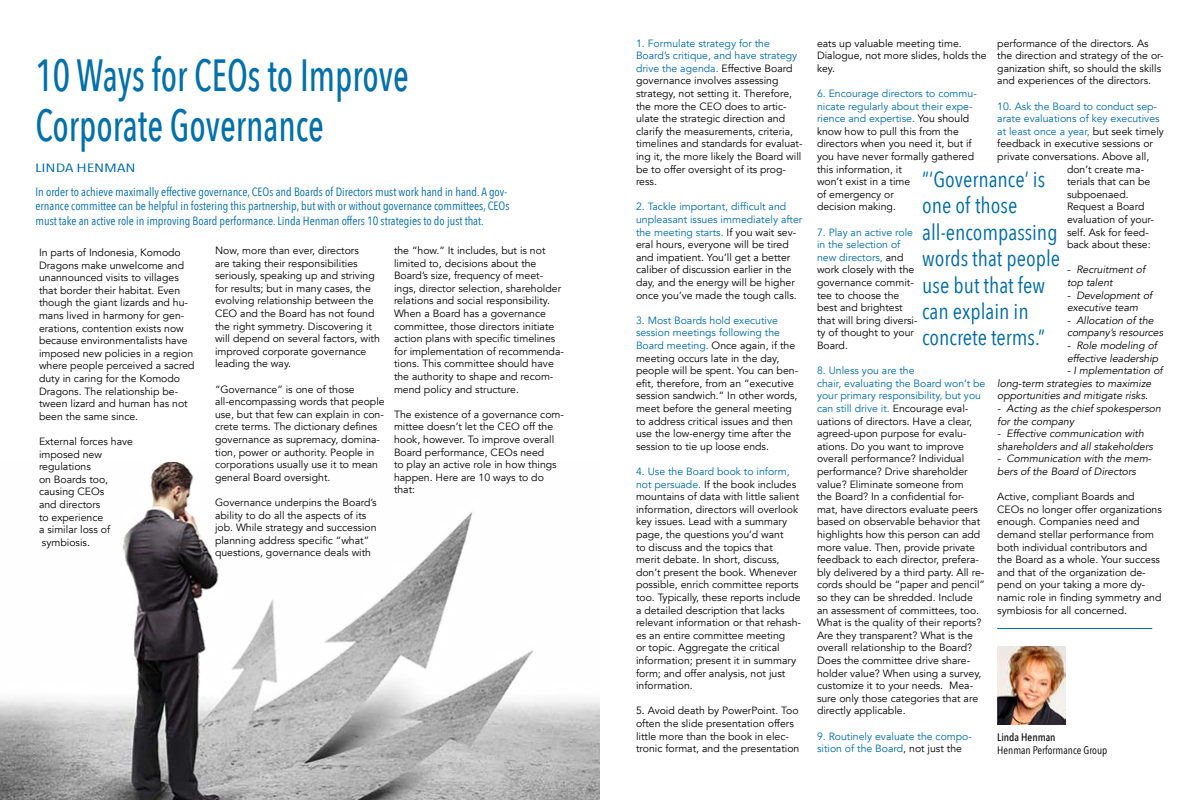
<style>
.page{position:relative;width:1200px;height:800px;background:#fff}
.page>*{position:absolute;margin:0;border:0;box-sizing:border-box;transform-origin:0 0}
.t1{font:500 45px/50px "Avenir Next Condensed";color:#0070a9;scale:.8 1}
.t2{font:22px/26.4px "Avenir Next Condensed";color:#006aa5}
.t3{font:12px/14.4px "Avenir Next Condensed";color:#006aa5}
.t4{font:12px/24px "Avenir Next Condensed";color:#006aa5;scale:1.5 1}
.t5{font:11px "Avenir Next Condensed";color:#000}
.t6{font:500 11px "Avenir Next Condensed";color:#000}
.t7{font:10.5px/12.6px "Avenir";color:#000}
.t8{font:italic 10.5px/12.6px "Avenir";color:#000}
.t9{font:10.5px/12.6px "Avenir";color:#006aa5}
.s1{color:#006aa5}
.s2{color:#000}
.s3{font-style:normal}
</style>
<div class="page">
<hr style="left:997px;top:628px;width:155px;height:1px;background:#006aa5">
<img style="left:997px;top:646px;width:69px;height:78px">
<img style="left:0;top:463px;width:600px;height:337px">
<h1 class="t1" style="left:36px;top:50px;width:468px">10 Ways for CEOs to Improve<br>Corporate Governance</h1>
<p class="t4" style="left:35px;top:155px;width:316px">LINDA HENMAN<br>In order to achieve maximally effective governance, CEOs and Boards of Directors must work hand in hand. A gov-</p>
<p class="t3" style="left:36px;top:198px;width:476px">ernance committee can be helpful in fostering this partnership, but with or without governance committees, CEOs must take an active role in improving Board performance. Linda Henman offers 10 strategies to do just that.</p>
<p class="t7" style="left:39px;top:246px;width:157px">In parts of Indonesia, Komodo<br>Dragons make unwelcome and unannounced visits to villages that border their habitat. Even though the giant lizards and hu&shy;mans lived in harmony for gen&shy;erations, contention exists now because environmentalists have imposed new policies in a region where people perceived a sacred duty in caring for the Komodo<br>Dragons. The relationship be&shy;tween lizard and human has not been the same since.</p>
<p class="t7" style="left:39px;top:435px;width:96px">External forces have imposed new regulations<br>on Boards too, causing CEOs<br>and directors<br>to experience<br>a similar loss of symbiosis.</p>
<p class="t7" style="left:215px;top:244px;width:166px">Now, more than ever, directors<br>are taking their responsibilities seriously, speaking up and striving for results; but in many cases, the evolving relationship between the<br>CEO and the Board has not found the right symmetry. Discovering it will depend on several factors, with improved corporate governance leading the way.</p>
<p class="t7" style="left:215px;top:383px;width:171px">“Governance” is one of those all-encompassing words that people use, but that few can explain in con&shy;crete terms. The dictionary defines governance as supremacy, domina&shy;tion, power or authority. People in corporations usually use it to mean general Board oversight.</p>
<p class="t7" style="left:215px;top:496px;width:163px">Governance underpins the Board’s ability to do all the aspects of its job. While strategy and succession planning address specific “what” questions, governance deals with</p>
<p class="t7" style="left:394px;top:244px;width:172px">the “how.” It includes, but is not limited to, decisions about the Board’s size, frequency of meet&shy;ings, director selection, shareholder relations and social responsibility.<br>When a Board has a governance committee, those directors initiate action plans with specific timelines for implementation of recommenda&shy;tions. This committee should have the authority to shape and recom&shy;mend policy and structure.</p>
<p class="t7" style="left:394px;top:408px;width:172px">The existence of a governance com&shy;mittee doesn’t let the CEO off the hook, however. To improve overall<br>Board performance, CEOs need<br>to play an active role in how things happen. Here are 10 ways to do that:</p>
<p class="t7" style="left:636px;top:37px;width:168px"><span class="s1">1. Formulate strategy for the<br>Board’s critique, and have strategy drive the agenda.</span> Effective Board governance involves assessing strategy, not setting it. Therefore, the more the CEO does to artic&shy;ulate the strategic direction and clarify the measurements, criteria, timelines and standards for evaluat&shy;ing it, the more likely the Board will be to offer oversight of its prog&shy;ress.</p>
<p class="t7" style="left:636px;top:201px;width:168px"><span class="s1">2. Tackle important, difficult and unpleasant issues immediately after the meeting starts.</span> If you wait sev&shy;eral hours, everyone will be tired and impatient. You’ll get a better caliber of discussion earlier in the day, and the energy will be higher once you’ve made the tough calls.</p>
<p class="t7" style="left:636px;top:314px;width:164px"><span class="s1">3. Most Boards hold executive session meetings following the<br>Board meeting.</span> Once again, if the meeting occurs late in the day, people will be spent. You can ben&shy;efit, therefore, from an “executive session sandwich.” In other words, meet before the general meeting to address critical issues and then use the low-energy time after the session to tie up loose ends.</p>
<p class="t7" style="left:636px;top:465px;width:167px"><span class="s1">4. Use the Board book to inform, not persuade.</span> If the book includes mountains of data with little salient information, directors will overlook key issues. Lead with a summary page, the questions you’d want<br>to discuss and the topics that<br>merit debate. In short, discuss, don’t present the book. Whenever possible, enrich committee reports too. Typically, these reports include a detailed description that lacks relevant information or that rehash&shy;es an entire committee meeting<br>or topic. Aggregate the critical information; present it in summary form; and offer analysis, not just information.</p>
<p class="t7" style="left:636px;top:705px;width:165px">5. Avoid death by PowerPoint. Too often the slide presentation offers little more than the book in elec&shy;tronic format, and the presentation</p>
<p class="t7" style="left:997px;top:37px;width:168px">performance of the directors. As the direction and strategy of the or&shy;ganization shift, so should the skills and experiences of the directors.</p>
<p class="t9" style="left:997px;top:100px;width:161px">10. Ask the Board to conduct sep-</p>
<p class="t9" style="left:997px;top:112px;width:164px">arate evaluations of key executives</p>
<p class="t9" style="left:997px;top:125px;width:168px">at least once a year, <span class="s2">but seek timely</span></p>
<p class="t7" style="left:997px;top:138px;width:157px">feedback in executive sessions or</p>
<p class="t7" style="left:997px;top:150px;width:154px">private conversations. Above all,</p>
<p class="t7" style="left:1067px;top:163px;width:79px">don’t create ma-</p>
<p class="t7" style="left:1067px;top:175px;width:85px">terials that can be</p>
<p class="t7" style="left:1067px;top:188px;width:63px">subpoenaed.</p>
<p class="t7" style="left:1067px;top:201px;width:79px">Request a Board</p>
<p class="t7" style="left:1067px;top:213px;width:88px">evaluation of your-</p>
<p class="t7" style="left:1067px;top:226px;width:83px">self. Ask for feed-</p>
<p class="t7" style="left:1067px;top:238px;width:85px">back about these:</p>
<p class="t8" style="left:1067px;top:264px;width:80px"><span class="s3">-</span> Recruitment of top talent</p>
<p class="t8" style="left:1067px;top:289px;width:87px">- Development of executive team</p>
<p class="t8" style="left:1067px;top:314px;width:98px">- Allocation of the company’s resources</p>
<p class="t8" style="left:1067px;top:339px;width:93px">- Role modeling of effective leadership</p>
<p class="t8" style="left:997px;top:364px;width:167px;text-indent:70px">- I mplementation of long-term strategies to maximize opportunities and mitigate risks.</p>
<p class="t8" style="left:997px;top:402px;width:165px">- Acting as the chief spokesperson for the company</p>
<p class="t8" style="left:997px;top:427px;width:157px">- Effective communication with shareholders and all stakeholders</p>
<p class="t8" style="left:997px;top:453px;width:156px">- Communication with the mem&shy;bers of the Board of Directors</p>
<p class="t7" style="left:997px;top:490px;width:166px">Active, compliant Boards and<br>CEOs no longer offer organizations enough. Companies need and demand stellar performance from both individual contributors and the Board as a whole. Your success and that of the organization de&shy;pend on your taking a more dy&shy;namic role in finding symmetry and symbiosis for all concerned.</p>
<p class="t7" style="left:817px;top:37px;width:171px">eats up valuable meeting time.<br>Dialogue, not more slides, holds the key.</p>
<p class="t7" style="left:817px;top:87px;width:161px"><span class="s1">6. Encourage directors to commu&shy;nicate regularly about their expe&shy;rience and expertise.</span> You should know how to pull this from the directors when you need it, but if you have never formally gathered this information, it<br>won’t exist in a time<br>of emergency or<br>decision making.</p>
<p class="t7" style="left:817px;top:226px;width:102px"><span class="s1">7. Play an active role in the selection of new directors,</span> and work closely with the governance commit&shy;tee to choose the best and brightest that will bring diversi&shy;ty of thought to your<br>Board.</p>
<p class="t7" style="left:817px;top:364px;width:170px"><span class="s1">8. Unless you are the<br>chair, evaluating the Board won’t be your primary responsibility, but you can still drive it.</span> Encourage eval&shy;uations of directors. Have a clear, agreed-upon purpose for evalu&shy;ations. Do you want to improve overall performance? Individual performance? Drive shareholder value? Eliminate someone from<br>the Board? In a confidential for&shy;mat, have directors evaluate peers based on observable behavior that highlights how this person can add more value. Then, provide private feedback to each director, prefera&shy;bly delivered by a third party. All re&shy;cords should be “paper and pencil” so they can be shredded. Include an assessment of committees, too.<br>What is the quality of their reports?<br>Are they transparent? What is the overall relationship to the Board?<br>Does the committee drive share&shy;holder value? When using a survey, customize it to your needs. Mea&shy;sure only those categories that are directly applicable.</p>
<p class="t9" style="left:817px;top:730px;width:157px">9. Routinely evaluate the compo&shy;sition of the Board<span class="s2">, not just the</span></p>
<h2 class="t2" style="left:922px;top:165px;width:139px">“‘Governance’ is one of those all-encompassing words that people use but that few can explain in concrete terms.”</h2>
<p class="t6" style="left:997px;top:731px;width:60px">Linda Henman</p>
<p class="t5" style="left:997px;top:741px;width:112px">Henman Performance Group</p>
</div>
